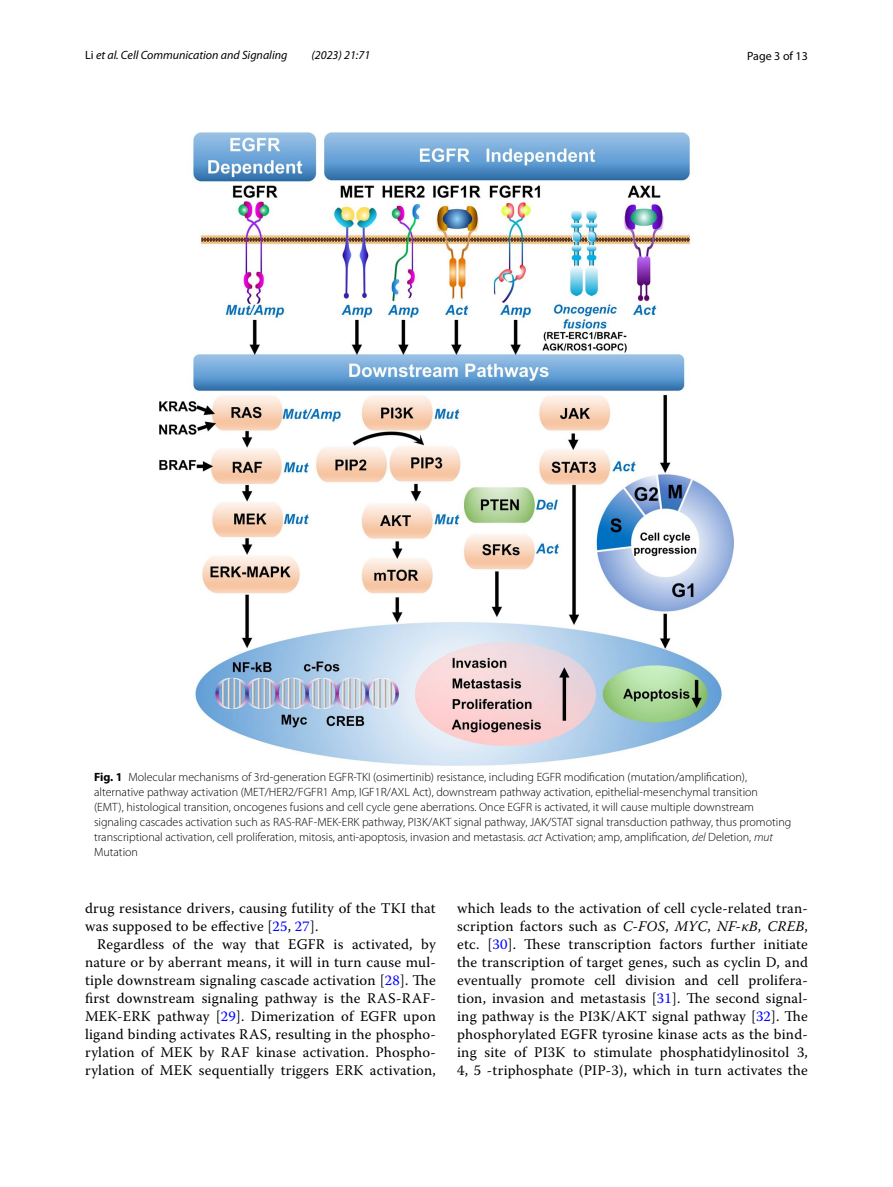
<style>
.page{position:relative;width:893px;height:1187px;background:#fff}
.page>*{position:absolute;margin:0;border:0;box-sizing:border-box;transform-origin:0 0}
.t1{font:14.7px/18px "Warnock Pro";letter-spacing:.015em;color:#000;text-align:justify}
.t2{font:300 12px/15px "Myriad Pro";color:#000}
.t3{font:italic 12px "Myriad Pro";color:#000}
.t4{font:12px "Myriad Pro";color:#000}
.s1{font-style:normal}
.s2{font-weight:700}
.s3{font-style:italic}
.s4{color:#00f}
</style>
<div class="page">
<img style="left:159px;top:133px;width:574px;height:632px">
<p class="t3" style="left:85px;top:48px;width:204px"><span class="s1">Li</span> et al. Cell Communication and Signaling</p>
<p class="t3" style="left:312px;top:48px;width:60px">(2023) 21:71</p>
<p class="t4" style="left:747px;top:48px;width:62px">Page 3 of 13</p>
<p class="t2" style="left:94px;top:769px;width:699px"><span class="s2">Fig. 1</span> Molecular mechanisms of 3rd-generation EGFR-TKI (osimertinib) resistance, including EGFR modification (mutation/amplification), alternative pathway activation (MET/HER2/FGFR1 Amp, IGF1R/AXL Act), downstream pathway activation, epithelial-mesenchymal transition<br>(EMT), histological transition, oncogenes fusions and cell cycle gene aberrations. Once EGFR is activated, it will cause multiple downstream signaling cascades activation such as RAS-RAF-MEK-ERK pathway, PI3K/AKT signal pathway, JAK/STAT signal transduction pathway, thus promoting transcriptional activation, cell proliferation, mitosis, anti-apoptosis, invasion and metastasis. <span class="s3">act</span> Activation; amp, amplification, <span class="s3">del</span> Deletion, <span class="s3">mut </span>Mutation</p>
<p class="t1" style="left:85px;top:898px;width:352px">drug resistance drivers, causing futility of the TKI that was supposed to be effective [<span class="s4">25</span>, <span class="s4">27</span>].</p>
<p class="t1" style="left:85px;top:934px;width:352px;text-indent:12px">Regardless of the way that EGFR is activated, by nature or by aberrant means, it will in turn cause mul&shy;tiple downstream signaling cascade activation [<span class="s4">28</span>]. The first downstream signaling pathway is the RAS-RAF-MEK-ERK pathway [<span class="s4">29</span>]. Dimerization of EGFR upon ligand binding activates RAS, resulting in the phospho&shy;rylation of MEK by RAF kinase activation. Phospho&shy;rylation of MEK sequentially triggers ERK activation,</p>
<p class="t1" style="left:457px;top:898px;width:352px">which leads to the activation of cell cycle-related tran&shy;scription factors such as <span class="s3">C-FOS</span>, <span class="s3">MYC</span>, <span class="s3">NF-κB</span>, <span class="s3">CREB</span>, etc. [<span class="s4">30</span>]. These transcription factors further initiate the transcription of target genes, such as cyclin D, and eventually promote cell division and cell prolifera&shy;tion, invasion and metastasis [<span class="s4">31</span>]. The second signal&shy;ing pathway is the PI3K/AKT signal pathway [<span class="s4">32</span>]. The phosphorylated EGFR tyrosine kinase acts as the bind&shy;ing site of PI3K to stimulate phosphatidylinositol 3, 4, 5 -triphosphate (PIP-3), which in turn activates the</p>
</div>
